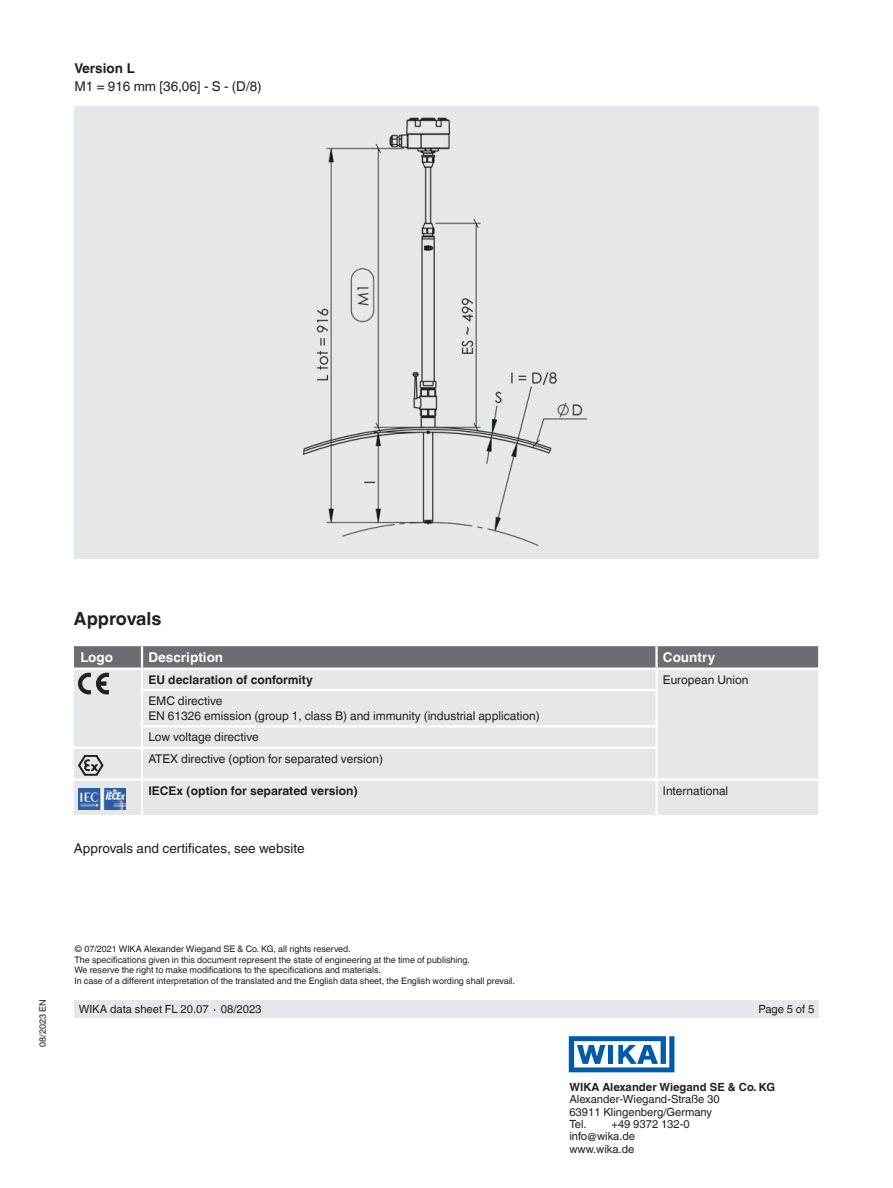
<style>
.page{position:relative;width:893px;height:1188px;background:#fff}
.page>*{position:absolute;margin:0;border:0;box-sizing:border-box;transform-origin:0 0}
.t1{font:700 18px "Helvetica World";color:#231f20}
.t2{font:13.5px "Helvetica World";color:#231f20}
.t3{font:700 13.5px "Helvetica World";color:#fff}
.t4{font:700 13.5px "Helvetica World";color:#231f20}
.t5{font:12px/15px "Helvetica World";color:#231f20}
.t6{font:700 12px "Helvetica World";color:#231f20}
.t7{font:11.25px/12.3px "Helvetica World";color:#231f20}
.t8{font:700 11.25px "Helvetica World";color:#231f20}
.t9{font:9px/10.5px "Helvetica World";color:#231f20}
</style>
<div class="page">
<div style="left:74px;top:1000px;width:745px;height:18px;background:#e6e7e9"></div>
<svg style="left:569px;top:1036px;width:105px;height:36px"></svg>
<div style="left:74px;top:694px;width:744px;height:121px;background:#e6e7e9"></div>
<hr style="left:141px;top:691px;width:2px;height:34px;background:#fff">
<svg style="left:141px;top:728px;width:2px;height:19px"></svg>
<hr style="left:74px;top:747px;width:68px;height:2px;background:#fff">
<hr style="left:655px;top:691px;width:3px;height:34px;background:#fff">
<hr style="left:655px;top:728px;width:3px;height:19px;background:#fff">
<hr style="left:655px;top:749px;width:3px;height:29px;background:#fff">
<hr style="left:74px;top:778px;width:68px;height:3px;background:#fff">
<hr style="left:142px;top:778px;width:514px;height:3px;background:#fff">
<hr style="left:656px;top:778px;width:162px;height:3px;background:#fff">
<hr style="left:655px;top:781px;width:3px;height:34px;background:#fff">
<hr style="left:141px;top:749px;width:2px;height:29px;background:#fff">
<hr style="left:141px;top:781px;width:2px;height:34px;background:#fff">
<hr style="left:141px;top:725px;width:517px;height:3px;background:#fff">
<hr style="left:142px;top:747px;width:516px;height:2px;background:#fff">
<svg style="left:74px;top:646px;width:744px;height:48px;background:#afb0b3"></svg>
<svg style="left:78px;top:755px;width:26px;height:21px"></svg>
<img style="left:78px;top:788px;width:47px;height:22px">
<div style="left:74px;top:106px;width:745px;height:453px;background:#e6e7e9"></div>
<img style="left:302px;top:117px;width:286px;height:429px">
<h2 class="t4" style="left:74px;top:61px;width:62px">Version L</h2>
<h2 class="t2" style="left:74px;top:79px;width:189px">M1 = 916 mm [36,06] - S - (D/8)</h2>
<h1 class="t1" style="left:74px;top:608px;width:89px">Approvals</h1>
<h2 class="t3" style="left:80px;top:650px;width:34px">Logo</h2>
<h2 class="t3" style="left:148px;top:650px;width:76px">Description</h2>
<h2 class="t3" style="left:663px;top:650px;width:54px">Country</h2>
<h3 class="t6" style="left:148px;top:672px;width:166px">EU declaration of conformity</h3>
<h3 class="t5" style="left:663px;top:672px;width:87px">European Union</h3>
<h3 class="t5" style="left:148px;top:693px;width:393px">EMC directive<br>EN 61326 emission (group 1, class B) and immunity (industrial application)</h3>
<h3 class="t5" style="left:148px;top:727px;width:236px;line-height:21.3px">Low voltage directive<br>ATEX directive (option for separated version)</h3>
<h3 class="t6" style="left:148px;top:783px;width:211px">IECEx (option for separated version)</h3>
<h3 class="t5" style="left:663px;top:783px;width:67px">International</h3>
<h2 class="t2" style="left:74px;top:841px;width:232px">Approvals and certificates, see website</h2>
<p class="t9" style="left:37px;top:1047px;width:49px;rotate:-90deg">08/2023 EN</p>
<p class="t9" style="left:74px;top:944px;width:442px">© 07/2021 WIKA Alexander Wiegand SE &amp; Co. KG, all rights reserved.<br>The specifications given in this document represent the state of engineering at the time of publishing.<br>We reserve the right to make modifications to the specifications and materials.<br>In case of a different interpretation of the translated and the English data sheet, the English wording shall prevail.</p>
<p class="t7" style="left:79px;top:1003px;width:184px">WIKA data sheet FL 20.07 ∙ 08/2023</p>
<p class="t7" style="left:759px;top:1003px;width:57px">Page 5 of 5</p>
<p class="t8" style="left:569px;top:1081px;width:207px">WIKA Alexander Wiegand SE &amp; Co. KG</p>
<p class="t7" style="left:569px;top:1093px;width:152px">Alexander-Wiegand-Straße 30<br>63911 Klingenberg/Germany<br>Tel.</p>
<p class="t7" style="left:569px;top:1118px;width:122px;text-indent:42px">+49 9372 132-0 info@wika.de www.wika.de</p>
</div>
